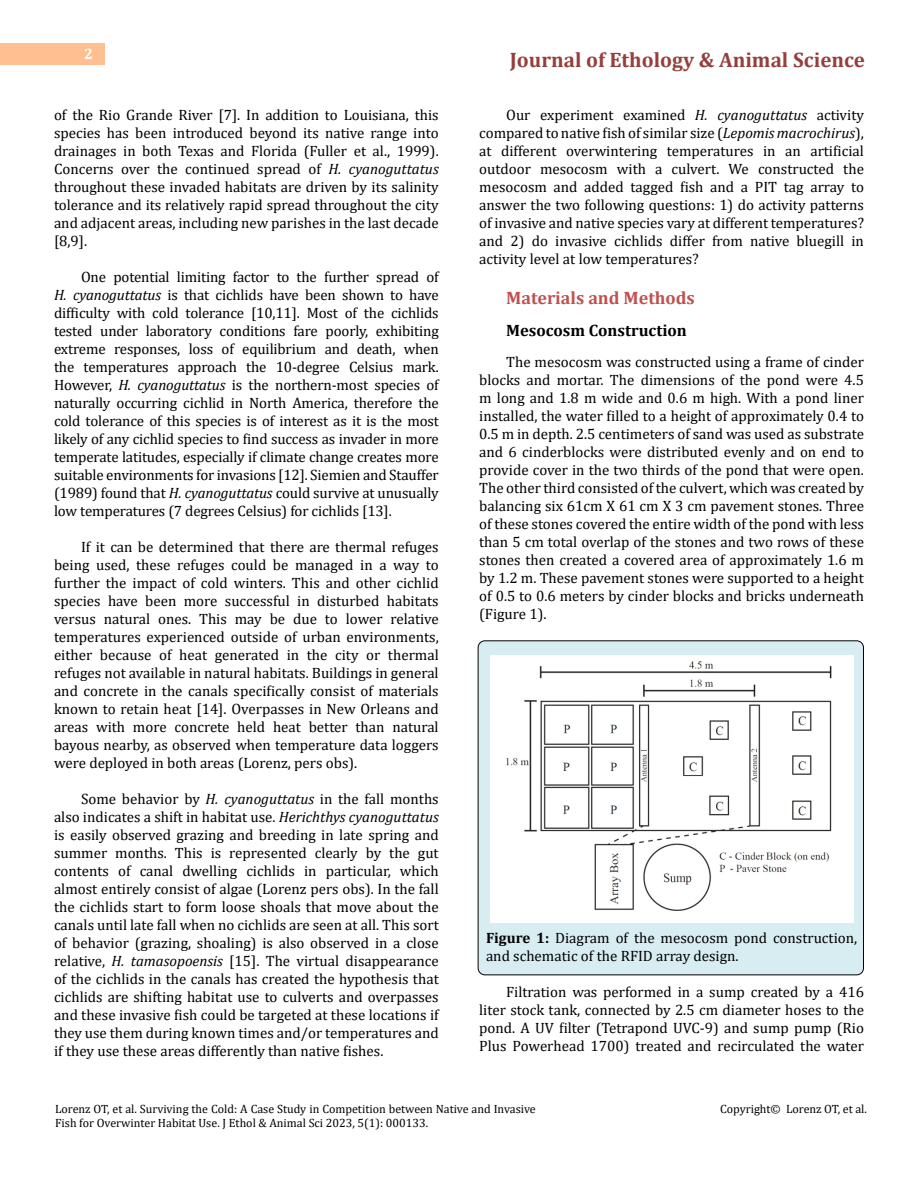
<style>
.page{position:relative;width:918px;height:1188px;background:#fff}
.page>*{position:absolute;margin:0;border:0;box-sizing:border-box;transform-origin:0 0}
.t1{font:700 21px "Cambria";color:#953f3c}
.t2{font:700 18px "Cambria";color:#c0504d}
.t3{font:700 16.5px "Cambria";color:#000}
.t4{font:15px/18px "Cambria";color:#000;text-align:justify}
.t5{font:700 15px "Cambria";color:#fff}
.t6{font:12px/14.4px "Cambria";color:#000}
.s1{font-style:italic}
.s2{font-weight:700}
</style>
<div class="page">
<div style="left:0;top:43px;width:105px;height:21px;background:#ffbf91"></div>
<div style="left:478px;top:641px;width:385px;height:334px;background:#d8edf2;border-radius:7px"></div>
<div style="left:478px;top:640px;width:386px;height:335px;border:1px solid #000;border-radius:7px"></div>
<img style="left:490px;top:655px;width:363px;height:268px">
<p class="t5" style="left:84px;top:44px;width:10px">2</p>
<p class="t4" style="left:54px;top:105px;width:386px">of the Rio Grande River [7]. In addition to Louisiana, this species has been introduced beyond its native range into drainages in both Texas and Florida (Fuller et al., 1999).<br>Concerns over the continued spread of <span class="s1">H. cyanoguttatus </span>throughout these invaded habitats are driven by its salinity tolerance and its relatively rapid spread throughout the city and adjacent areas, including new parishes in the last decade [8,9].</p>
<p class="t4" style="left:54px;top:267px;width:386px;text-indent:27px">One potential limiting factor to the further spread of <span class="s1">H. cyanoguttatus</span> is that cichlids have been shown to have difficulty with cold tolerance [10,11]. Most of the cichlids tested under laboratory conditions fare poorly, exhibiting extreme responses, loss of equilibrium and death, when the temperatures approach the 10-degree Celsius mark.<br>However, <span class="s1">H. cyanoguttatus</span> is the northern-most species of naturally occurring cichlid in North America, therefore the cold tolerance of this species is of interest as it is the most likely of any cichlid species to find success as invader in more temperate latitudes, especially if climate change creates more suitable environments for invasions [12]. Siemien and Stauffer (1989) found that <span class="s1">H. cyanoguttatus</span> could survive at unusually low temperatures (7 degrees Celsius) for cichlids [13].</p>
<p class="t4" style="left:54px;top:537px;width:386px;text-indent:27px">If it can be determined that there are thermal refuges being used, these refuges could be managed in a way to further the impact of cold winters. This and other cichlid species have been more successful in disturbed habitats versus natural ones. This may be due to lower relative temperatures experienced outside of urban environments, either because of heat generated in the city or thermal refuges not available in natural habitats. Buildings in general and concrete in the canals specifically consist of materials known to retain heat [14]. Overpasses in New Orleans and areas with more concrete held heat better than natural bayous nearby, as observed when temperature data loggers were deployed in both areas (Lorenz, pers obs).</p>
<p class="t4" style="left:54px;top:789px;width:386px;text-indent:27px">Some behavior by <span class="s1">H. cyanoguttatus</span> in the fall months also indicates a shift in habitat use. <span class="s1">Herichthys cyanoguttatus </span>is easily observed grazing and breeding in late spring and summer months. This is represented clearly by the gut contents of canal dwelling cichlids in particular, which almost entirely consist of algae (Lorenz pers obs). In the fall the cichlids start to form loose shoals that move about the canals until late fall when no cichlids are seen at all. This sort of behavior (grazing, shoaling) is also observed in a close relative, <span class="s1">H. tamasopoensis</span> [15]. The virtual disappearance of the cichlids in the canals has created the hypothesis that cichlids are shifting habitat use to culverts and overpasses and these invasive fish could be targeted at these locations if they use them during known times and/or temperatures and if they use these areas differently than native fishes.</p>
<h1 class="t1" style="left:510px;top:45px;width:357px">Journal of Ethology &amp; Animal Science</h1>
<p class="t4" style="left:479px;top:105px;width:386px;text-indent:27px">Our experiment examined <span class="s1">H. cyanoguttatus</span> activity compared to native fish of similar size (<span class="s1">Lepomis macrochirus</span>), at different overwintering temperatures in an artificial outdoor mesocosm with a culvert. We constructed the mesocosm and added tagged fish and a PIT tag array to answer the two following questions: 1) do activity patterns of invasive and native species vary at different temperatures? and 2) do invasive cichlids differ from native bluegill in activity level at low temperatures?</p>
<p class="t2" style="left:506px;top:285px;width:190px">Materials and Methods</p>
<p class="t3" style="left:506px;top:318px;width:182px">Mesocosm Construction</p>
<p class="t4" style="left:479px;top:353px;width:386px;text-indent:27px">The mesocosm was constructed using a frame of cinder blocks and mortar. The dimensions of the pond were 4.5 m long and 1.8 m wide and 0.6 m high. With a pond liner installed, the water filled to a height of approximately 0.4 to 0.5 m in depth. 2.5 centimeters of sand was used as substrate and 6 cinderblocks were distributed evenly and on end to provide cover in the two thirds of the pond that were open.<br>The other third consisted of the culvert, which was created by balancing six 61cm X 61 cm X 3 cm pavement stones. Three of these stones covered the entire width of the pond with less than 5 cm total overlap of the stones and two rows of these stones then created a covered area of approximately 1.6 m by 1.2 m. These pavement stones were supported to a height of 0.5 to 0.6 meters by cinder blocks and bricks underneath (Figure 1).</p>
<p class="t4" style="left:486px;top:929px;width:373px"><span class="s2">Figure 1:</span> Diagram of the mesocosm pond construction, and schematic of the RFID array design.</p>
<p class="t4" style="left:479px;top:983px;width:386px;text-indent:27px">Filtration was performed in a sump created by a 416 liter stock tank, connected by 2.5 cm diameter hoses to the pond. A UV filter (Tetrapond UVC-9) and sump pump (Rio Plus Powerhead 1700) treated and recirculated the water</p>
<p class="t6" style="left:55px;top:1102px;width:482px">Lorenz OT, et al. Surviving the Cold: A Case Study in Competition between Native and Invasive<br>Fish for Overwinter Habitat Use. J Ethol &amp; Animal Sci 2023, 5(1): 000133.</p>
<p class="t6" style="left:720px;top:1102px;width:148px">Copyright© Lorenz OT, et al.</p>
</div>
